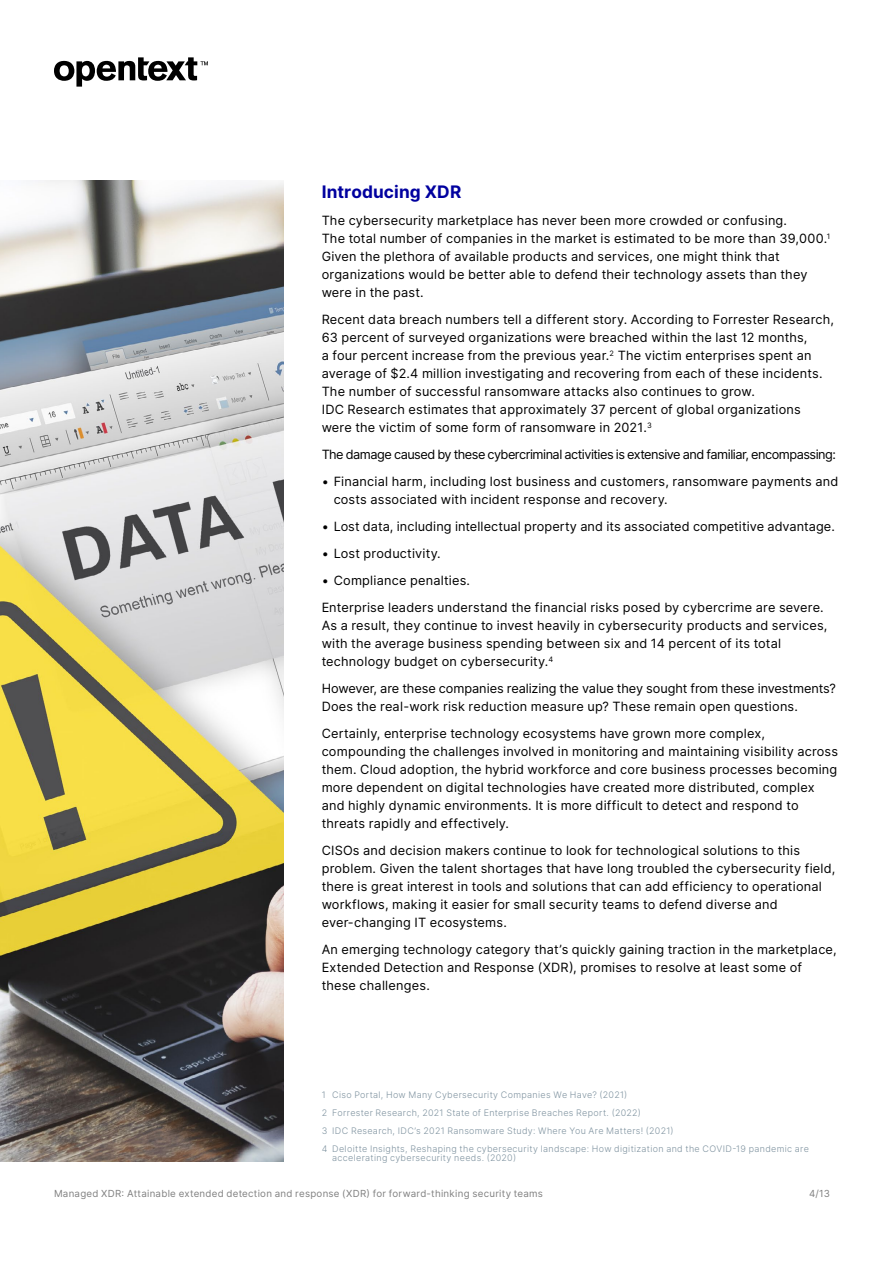
<style>
.page{position:relative;width:893px;height:1263px;background:#fff}
.page>*{position:absolute;margin:0;border:0;box-sizing:border-box;transform-origin:0 0}
.t1{font:700 17.25px "Inter";letter-spacing:.005em;color:#00009f}
.Body{font:12.75px/18px "Inter";letter-spacing:.015em;color:#000}
.Body-2{font:12.75px "Inter";letter-spacing:-.04em;color:#000}
.t2{font:9.75px "Inter";letter-spacing:.025em;color:#808080}
.Footnote{font:300 9px/9px "Inter";letter-spacing:.035em;color:#7e929f}
</style>
<div class="page">
<svg style="left:54px;top:57px;width:154px;height:30px"></svg>
<img style="left:0;top:180px;width:284px;height:981px">
<h3 class="t1" style="left:322px;top:179px;width:141px">Introducing XDR</h3>
<p class="Body" style="left:322px;top:211px;width:510px">The cybersecurity marketplace has never been more crowded or confusing.<br>The total number of companies in the market is estimated to be more than 39,000.<sup>1<br></sup>Given the plethora of available products and services, one might think that organizations would be better able to defend their technology assets than they were in the past.</p>
<p class="Body" style="left:322px;top:310px;width:514px">Recent data breach numbers tell a different story. According to Forrester Research, 63 percent of surveyed organizations were breached within the last 12 months,<br>a four percent increase from the previous year.<sup>2</sup> The victim enterprises spent an average of $2.4 million investigating and recovering from each of these incidents.<br>The number of successful ransomware attacks also continues to grow.<br>IDC Research estimates that approximately 37 percent of global organizations were the victim of some form of ransomware in 2021.<sup>3</sup></p>
<p class="Body-2" style="left:322px;top:445px;width:516px">The damage caused by these cybercriminal activities is extensive and familiar, encompassing:</p>
<p class="Body" style="left:334px;top:472px;width:506px;text-indent:-12px">• Financial harm, including lost business and customers, ransomware payments and costs associated with incident response and recovery.</p>
<p class="Body" style="left:322px;top:517px;width:515px">• Lost data, including intellectual property and its associated competitive advantage.</p>
<p class="Body" style="left:322px;top:544px;width:121px">• Lost productivity.</p>
<p class="Body" style="left:322px;top:571px;width:150px">• Compliance penalties.</p>
<p class="Body" style="left:322px;top:598px;width:507px">Enterprise leaders understand the financial risks posed by cybercrime are severe.<br>As a result, they continue to invest heavily in cybersecurity products and services, with the average business spending between six and 14 percent of its total technology budget on cybersecurity.<sup>4</sup></p>
<p class="Body" style="left:322px;top:679px;width:516px">However, are these companies realizing the value they sought from these investments?<br>Does the real-work risk reduction measure up? These remain open questions.</p>
<p class="Body" style="left:322px;top:724px;width:518px">Certainly, enterprise technology ecosystems have grown more complex, compounding the challenges involved in monitoring and maintaining visibility across them. Cloud adoption, the hybrid workforce and core business processes becoming more dependent on digital technologies have created more distributed, complex and highly dynamic environments. It is more difficult to detect and respond to threats rapidly and effectively.</p>
<p class="Body" style="left:322px;top:841px;width:515px">CISOs and decision makers continue to look for technological solutions to this problem. Given the talent shortages that have long troubled the cybersecurity field, there is great interest in tools and solutions that can add efficiency to operational workflows, making it easier for small security teams to defend diverse and ever-changing IT ecosystems.</p>
<p class="Body" style="left:322px;top:940px;width:516px">An emerging technology category that’s quickly gaining traction in the marketplace,<br>Extended Detection and Response (XDR), promises to resolve at least some of these challenges.</p>
<p class="Footnote" style="left:322px;top:1090px;width:307px">1 Ciso Portal, How Many Cybersecurity Companies We Have? (2021)</p>
<p class="Footnote" style="left:322px;top:1108px;width:321px">2 Forrester Research, 2021 State of Enterprise Breaches Report. (2022)</p>
<p class="Footnote" style="left:322px;top:1126px;width:353px">3 IDC Research, IDC’s 2021 Ransomware Study: Where You Are Matters! (2021)</p>
<p class="Footnote" style="left:332px;top:1144px;width:478px;text-indent:-10px">4 Deloitte Insights, Reshaping the cybersecurity landscape: How digitization and the COVID-19 pandemic are accelerating cybersecurity needs. (2020)</p>
<p class="t2" style="left:54px;top:1186px;width:490px">Managed XDR: Attainable extended detection and response (XDR) for forward-thinking security teams</p>
<p class="t2" style="left:809px;top:1186px;width:22px">4/13</p>
</div>
